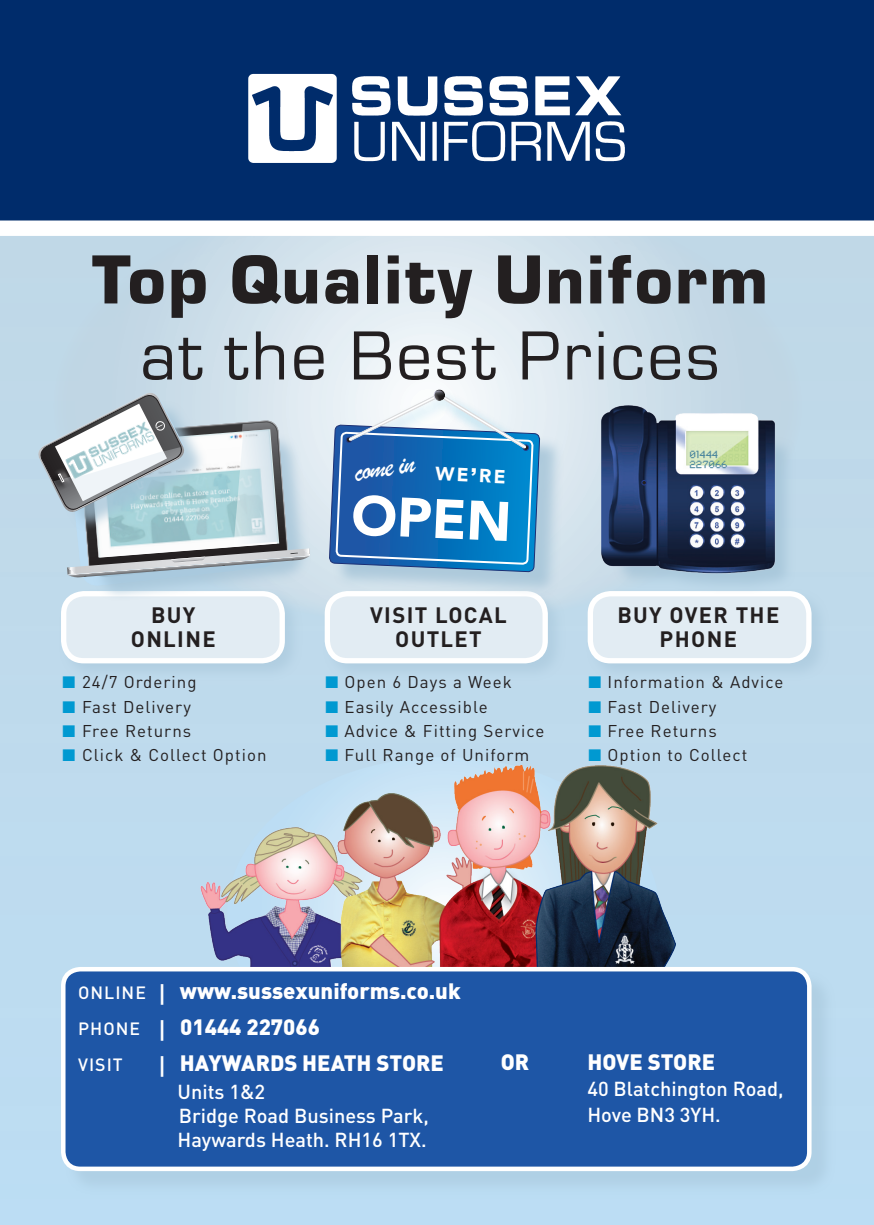
<style>
.page{position:relative;width:874px;height:1225px;background:#fff}
.page>*{position:absolute;margin:0;border:0;box-sizing:border-box;transform-origin:0 0}
.t1{font:72px/76px "Eurostile T Blac";letter-spacing:.03em;color:#231f20;text-align:center}
.t2{font:900 55px "Avenir";color:#fff}
.t3{font:30px "Brush Script";color:#fff}
.t4{font:900 22px "DIN";color:#fff}
.t5{font:700 22px/24.6px "DIN";letter-spacing:.06em;color:#231f20;text-align:center}
.t6{font:500 20px "DIN";color:#fff}
.t7{font:900 19px "Avenir";color:#fff}
.t8{font:500 17.6px "DIN";letter-spacing:.06em;color:#fff}
.t9{font:16.8px "DIN";letter-spacing:.06em;color:#231f20}
.t10{font:10.8px "Synchro LET";color:#4b869d}
.s1{font-family:"Eurostile T"}
.s2{color:#0099d1}
.s3{font-family:"Arial"}
.s4{font-weight:500;font-size:17.6px}
.s5{font-weight:500;font-size:24px}
</style>
<div class="page">
<div style="left:0;top:0;width:873px;height:1225px;background:#bedbed"></div>
<img style="left:200px;top:765px;width:475px;height:202px">
<svg style="left:54px;top:187px;width:747px;height:438px"></svg>
<div style="left:58px;top:588px;width:772px;height:94px;background:#bdd9ea"></div>
<div style="left:64px;top:594px;width:218px;height:67px;background:#e2ecf3;border-radius:20px"></div>
<div style="left:61px;top:591px;width:224px;height:72px;border:5px solid #fff;border-radius:20px"></div>
<div style="left:327px;top:594px;width:218px;height:67px;background:#e2ecf3;border-radius:20px"></div>
<div style="left:324px;top:591px;width:223px;height:72px;border:5px solid #fff;border-radius:20px"></div>
<div style="left:590px;top:594px;width:218px;height:67px;background:#e2ecf3;border-radius:20px"></div>
<div style="left:587px;top:591px;width:224px;height:72px;border:5px solid #fff;border-radius:20px"></div>
<div style="left:64px;top:970px;width:772px;height:226px;background:#b4d5e9"></div>
<div style="left:63px;top:969px;width:745px;height:199px;background:#1e56a6;border-radius:17px"></div>
<div style="left:61px;top:967px;width:750px;height:204px;border:5px solid #fff;border-radius:17px"></div>
<div style="left:612px;top:424px;width:184px;height:171px;background:#a3c3d7;opacity:.75"></div>
<img style="left:591px;top:400px;width:193px;height:178px">
<svg style="left:609px;top:420px;width:162px;height:151px;background:#4e5e76"></svg>
<div style="left:444px;top:399px;width:104px;height:72px;background:#e5eef4"></div>
<div style="left:332px;top:428px;width:232px;height:169px;background:#a3c3d7;opacity:.8"></div>
<svg style="left:334px;top:354px;width:200px;height:248px;background:#edf3f7"></svg>
<svg style="left:328px;top:386px;width:212px;height:208px;background:#5d9acb"></svg>
<div style="left:82px;top:432px;width:229px;height:170px;background:#a3c3d7;opacity:.75"></div>
<svg style="left:0;top:0;width:873px;height:236px;background:#143d77"></svg>
<img style="left:244px;top:66px;width:385px;height:105px">
<svg style="left:38px;top:389px;width:272px;height:198px"></svg>
<img style="left:64px;top:418px;width:94px;height:63px">
<p class="t1" style="left:92px;top:241px;width:677px">Top Quality Uniform <span class="s1">at the Best Prices</span></p>
<p class="t5" style="left:151px;top:601px;width:46px">BUY</p>
<p class="t5" style="left:131px;top:626px;width:86px">ONLINE</p>
<p class="t9" style="left:62px;top:672px;width:136px"><span class="s2">■</span> 24/7 Ordering</p>
<p class="t9" style="left:62px;top:696px;width:130px"><span class="s2">■</span> Fast Delivery</p>
<p class="t9" style="left:62px;top:720px;width:130px"><span class="s2">■</span> Free Returns</p>
<p class="t9" style="left:62px;top:744px;width:205px"><span class="s2">■</span> Click &amp; Collect Option</p>
<p class="t3" style="left:352px;top:453px;width:62px;rotate:-8deg">come in</p>
<p class="t7" style="left:436px;top:457px;width:72px;rotate:3deg">WE<span class="s3">’</span>RE</p>
<p class="t2" style="left:353px;top:468px;width:161px;rotate:2deg">OPEN</p>
<p class="t10" style="left:689px;top:444px;width:30px">01444</p>
<p class="t10" style="left:689px;top:454px;width:39px">227066</p>
<p class="t5" style="left:370px;top:601px;width:138px">VISIT LOCAL<br>OUTLET</p>
<p class="t5" style="left:617px;top:601px;width:163px">BUY OVER THE<br>PHONE</p>
<p class="t9" style="left:325px;top:672px;width:188px"><span class="s2">■</span> Open 6 Days a Week</p>
<p class="t9" style="left:325px;top:696px;width:164px"><span class="s2">■</span> Easily Accessible</p>
<p class="t9" style="left:325px;top:720px;width:220px"><span class="s2">■</span> Advice &amp; Fitting Service</p>
<p class="t9" style="left:325px;top:744px;width:205px"><span class="s2">■</span> Full Range of Uniform</p>
<p class="t9" style="left:588px;top:672px;width:196px"><span class="s2">■</span> Information &amp; Advice</p>
<p class="t9" style="left:588px;top:696px;width:129px"><span class="s2">■</span> Fast Delivery</p>
<p class="t9" style="left:588px;top:720px;width:130px"><span class="s2">■</span> Free Returns</p>
<p class="t9" style="left:588px;top:744px;width:160px"><span class="s2">■</span> Option to Collect</p>
<p class="t4" style="left:78px;top:976px;width:384px"><span class="s4">ONLINE</span> <span class="s5">|</span> www.sussexuniforms.co.uk</p>
<p class="t4" style="left:78px;top:1012px;width:243px"><span class="s4">PHONE</span> <span class="s5">|</span> 01444 227066</p>
<p class="t8" style="left:78px;top:1053px;width:46px">VISIT</p>
<p class="t4" style="left:158px;top:1048px;width:287px"><span class="s5">|</span> HAYWARDS HEATH STORE</p>
<p class="t6" style="left:177px;top:1078px;width:89px">Units 1&amp;2</p>
<p class="t6" style="left:179px;top:1102px;width:251px">Bridge Road Business Park,</p>
<p class="t6" style="left:177px;top:1126px;width:250px">Haywards Heath. RH16 1TX.</p>
<p class="t4" style="left:500px;top:1047px;width:30px">OR</p>
<p class="t4" style="left:587px;top:1047px;width:129px">HOVE STORE</p>
<p class="t6" style="left:587px;top:1076px;width:198px">40 Blatchington Road,</p>
<p class="t6" style="left:587px;top:1102px;width:135px">Hove BN3 3YH.</p>
</div>
